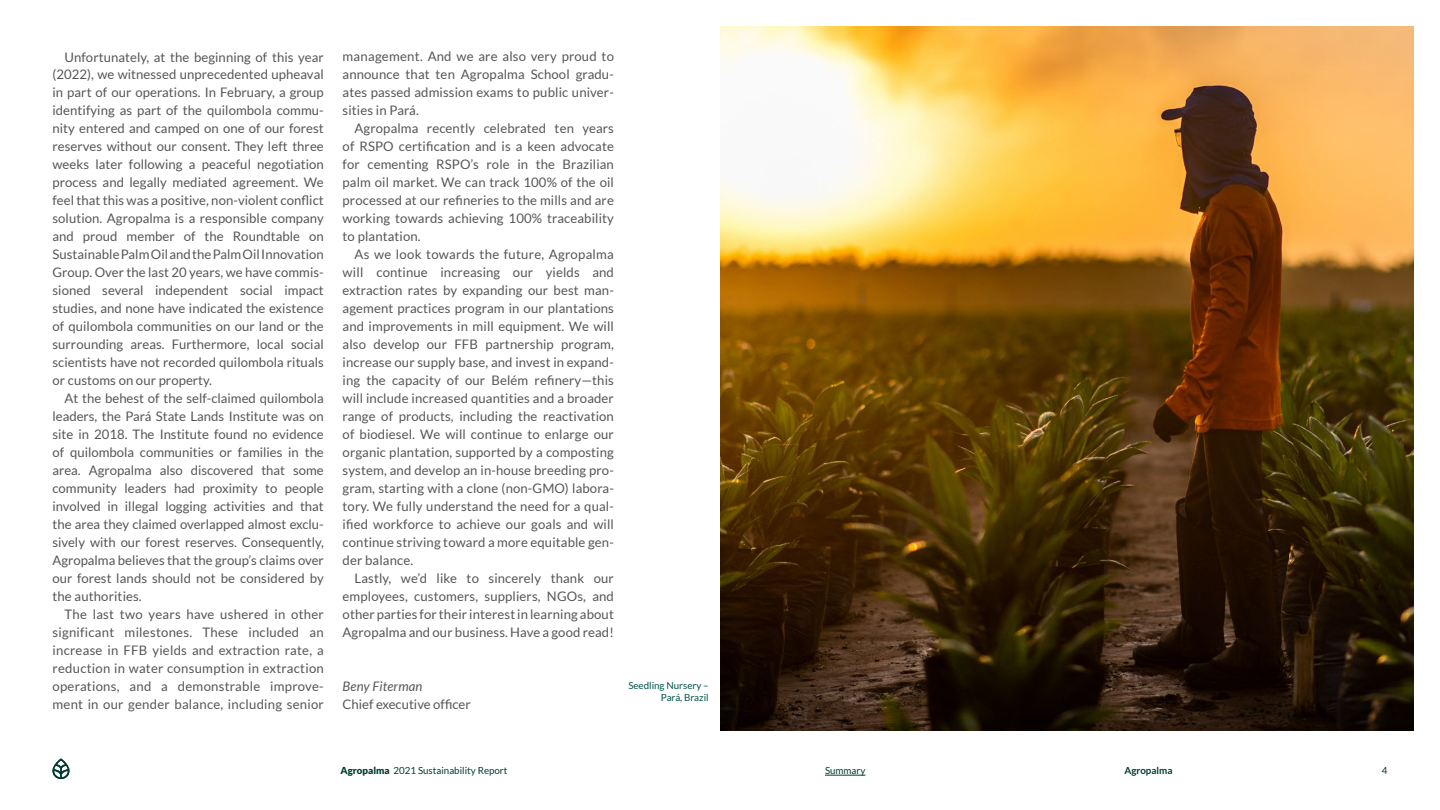
<style>
.page{position:relative;width:1440px;height:810px;background:#fff}
.page>*{position:absolute;margin:0;border:0;box-sizing:border-box;transform-origin:0 0}
.t1{font:13.12px/18px "Lato";letter-spacing:.01em;color:#565659;text-align:justify}
.t2{font:italic 13.12px "Lato";letter-spacing:.01em;color:#565659}
.t3{font:9.75px "Lato";color:#003c32}
.t4{font:9.75px/11.2px "Lato";color:#00554b;text-align:right}
.t5{font:700 9.75px "Lato";color:#003c32}
.s1{font-weight:900}
</style>
<div class="page">
<svg style="left:52px;top:759px;width:18px;height:20px"></svg>
<hr style="left:825px;top:775px;width:40px;height:1px;background:#003c32">
<img style="left:720px;top:26px;width:694px;height:704px">
<p class="t1" style="left:53px;top:48px;width:273px;text-indent:12px">Unfortunately, at the beginning of this year (2022), we witnessed unprecedented upheaval in part of our operations. In February, a group identifying as part of the quilombola commu&shy;nity entered and camped on one of our forest reserves without our consent. They left three weeks later following a peaceful negotiation process and legally mediated agreement. We feel that this was a positive, non-violent conflict solution. Agropalma is a responsible company and proud member of the Roundtable on Sustainable Palm Oil and the Palm Oil Innovation Group. Over the last 20 years, we have commis&shy;sioned several independent social impact studies, and none have indicated the existence of quilombola communities on our land or the surrounding areas. Furthermore, local social scientists have not recorded quilombola rituals or customs on our property.</p>
<p class="t1" style="left:53px;top:390px;width:273px;text-indent:12px">At the behest of the self-claimed quilombola leaders, the Pará State Lands Institute was on site in 2018. The Institute found no evidence of quilombola communities or families in the area. Agropalma also discovered that some community leaders had proximity to people involved in illegal logging activities and that the area they claimed overlapped almost exclu&shy;sively with our forest reserves. Consequently, Agropalma believes that the group’s claims over our forest lands should not be considered by the authorities.</p>
<p class="t1" style="left:53px;top:605px;width:273px;text-indent:12px">The last two years have ushered in other significant milestones. These included an increase in FFB yields and extraction rate, a reduction in water consumption in extraction operations, and a demonstrable improve&shy;ment in our gender balance, including senior</p>
<p class="t1" style="left:343px;top:47px;width:273px">management. And we are also very proud to announce that ten Agropalma School gradu&shy;ates passed admission exams to public univer&shy;sities in Pará.</p>
<p class="t1" style="left:343px;top:119px;width:273px;text-indent:12px">Agropalma recently celebrated ten years of RSPO certification and is a keen advocate for cementing RSPO’s role in the Brazilian palm oil market. We can track 100% of the oil processed at our refineries to the mills and are working towards achieving 100% traceability to plantation.</p>
<p class="t1" style="left:343px;top:245px;width:273px;text-indent:12px">As we look towards the future, Agropalma will continue increasing our yields and extraction rates by expanding our best man&shy;agement practices program in our plantations and improvements in mill equipment. We will also develop our FFB partnership program, increase our supply base, and invest in expand&shy;ing the capacity of our Belém refinery—this will include increased quantities and a broader range of products, including the reactivation of biodiesel. We will continue to enlarge our organic plantation, supported by a composting system, and develop an in-house breeding pro&shy;gram, starting with a clone (non-GMO) labora&shy;tory. We fully understand the need for a qual&shy;ified workforce to achieve our goals and will continue striving toward a more equitable gen&shy;der balance.</p>
<p class="t1" style="left:343px;top:569px;width:273px;text-indent:12px">Lastly, we’d like to sincerely thank our employees, customers, suppliers, NGOs, and other parties for their interest in learning about Agropalma and our business. Have a good read!</p>
<p class="t2" style="left:343px;top:679px;width:81px">Beny Fiterman</p>
<p class="t1" style="left:343px;top:695px;width:130px">Chief executive officer</p>
<p class="t4" style="left:628px;top:680px;width:82px">Seedling Nursery –<br>Pará, Brazil</p>
<p class="t3" style="left:340px;top:765px;width:169px"><span class="s1">Agropalma</span> 2021 Sustainability Report</p>
<p class="t3" style="left:825px;top:765px;width:42px">Summary</p>
<p class="t5" style="left:1124px;top:765px;width:50px">Agropalma</p>
<p class="t3" style="left:1382px;top:765px;width:7px">4</p>
</div>
